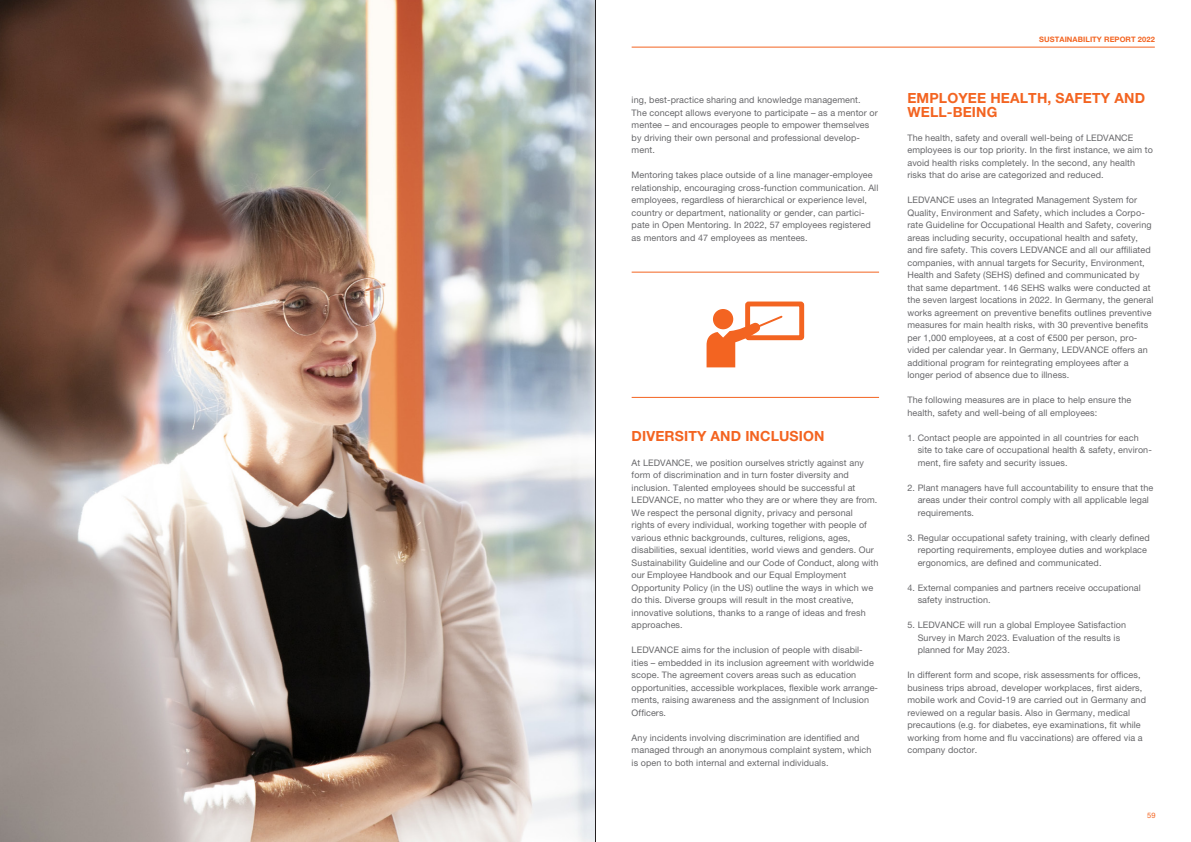
<style>
.page{position:relative;width:1191px;height:842px;background:#fff}
.page>*{position:absolute;margin:0;border:0;box-sizing:border-box;transform-origin:0 0}
.Headline_Fließtext_g{font:700 14px/14px "Helvetica Neue LT Pro";letter-spacing:.01em;color:#f36421}
.Fließtext_9_pt{font:9px/12.5px "Helvetica Neue LT Pro";letter-spacing:.01em;color:#67676a}
.Headline_Fließtext_g-2{font:9px/12.5px "Helvetica Neue LT Pro";letter-spacing:.01em;color:#67676a}
.t1{font:700 7.5px "Helvetica Neue LT Pro";letter-spacing:.01em;color:#f36421}
.t2{font:7.5px "Helvetica Neue LT Pro";color:#f36421}
</style>
<div class="page">
<hr style="left:631px;top:47px;width:523px;height:1px;background:#f36421">
<img style="left:0;top:0;width:595px;height:842px">
<hr style="left:631px;top:397px;width:248px;height:1px;background:#f36421">
<hr style="left:631px;top:272px;width:248px;height:1px;background:#f36421">
<svg style="left:706px;top:301px;width:99px;height:67px"></svg>
<hr style="left:595px;top:0;width:1px;height:842px;background:#231f20">
<p class="Fließtext_9_pt" style="left:631px;top:94px;width:248px">ing, best-practice sharing and knowledge management.<br>The concept allows everyone to participate – as a mentor or mentee – and encourages people to empower themselves by driving their own personal and professional develop&shy;ment.</p>
<p class="Fließtext_9_pt" style="left:631px;top:169px;width:248px">Mentoring takes place outside of a line manager-employee relationship, encouraging cross-function communication. All employees, regardless of hierarchical or experience level, country or department, nationality or gender, can partici&shy;pate in Open Mentoring. In 2022, 57 employees registered as mentors and 47 employees as mentees.</p>
<p class="Headline_Fließtext_g" style="left:631px;top:429px;width:194px">DIVERSITY AND INCLUSION</p>
<p class="Fließtext_9_pt" style="left:631px;top:456px;width:248px">At LEDVANCE, we position ourselves strictly against any form of discrimination and in turn foster diversity and inclusion. Talented employees should be successful at LEDVANCE, no matter who they are or where they are from.<br>We respect the personal dignity, privacy and personal<br>rights of every individual, working together with people of various ethnic backgrounds, cultures, religions, ages, disabilities, sexual identities, world views and genders. Our Sustainability Guideline and our Code of Conduct, along with our Employee Handbook and our Equal Employment Opportunity Policy (in the US) outline the ways in which we do this. Diverse groups will result in the most creative, innovative solutions, thanks to a range of ideas and fresh approaches.</p>
<p class="Fließtext_9_pt" style="left:631px;top:644px;width:248px">LEDVANCE aims for the inclusion of people with disabil&shy;ities – embedded in its inclusion agreement with worldwide scope. The agreement covers areas such as education opportunities, accessible workplaces, flexible work arrange&shy;ments, raising awareness and the assignment of Inclusion Officers.</p>
<p class="Fließtext_9_pt" style="left:631px;top:731px;width:241px">Any incidents involving discrimination are identified and managed through an anonymous complaint system, which is open to both internal and external individuals.</p>
<p class="t1" style="left:1039px;top:34px;width:117px">SUSTAINABILITY REPORT 2022</p>
<p class="Headline_Fließtext_g" style="left:907px;top:91px;width:239px">EMPLOYEE HEALTH, SAFETY AND<br>WELL-BEING</p>
<p class="Headline_Fließtext_g-2" style="left:907px;top:131px;width:247px">The health, safety and overall well-being of LEDVANCE employees is our top priority. In the first instance, we aim to avoid health risks completely. In the second, any health risks that do arise are categorized and reduced.</p>
<p class="Fließtext_9_pt" style="left:907px;top:194px;width:248px">LEDVANCE uses an Integrated Management System for Quality, Environment and Safety, which includes a Corpo&shy;rate Guideline for Occupational Health and Safety, covering areas including security, occupational health and safety, and fire safety. This covers LEDVANCE and all our affiliated companies, with annual targets for Security, Environment, Health and Safety (SEHS) defined and communicated by that same department. 146 SEHS walks were conducted at the seven largest locations in 2022. In Germany, the general works agreement on preventive benefits outlines preventive measures for main health risks, with 30 preventive benefits per 1,000 employees, at a cost of €500 per person, pro&shy;vided per calendar year. In Germany, LEDVANCE offers an additional program for reintegrating employees after a longer period of absence due to illness.</p>
<p class="Fließtext_9_pt" style="left:907px;top:394px;width:225px">The following measures are in place to help ensure the health, safety and well-being of all employees:</p>
<p class="Fließtext_9_pt" style="left:917px;top:431px;width:236px;text-indent:-10px">1. Contact people are appointed in all countries for each site to take care of occupational health &amp; safety, environ&shy;ment, fire safety and security issues.</p>
<p class="Fließtext_9_pt" style="left:917px;top:481px;width:237px;text-indent:-10px">2. Plant managers have full accountability to ensure that the areas under their control comply with all applicable legal requirements.</p>
<p class="Fließtext_9_pt" style="left:917px;top:531px;width:234px;text-indent:-10px">3. Regular occupational safety training, with clearly defined reporting requirements, employee duties and workplace ergonomics, are defined and communicated.</p>
<p class="Fließtext_9_pt" style="left:917px;top:581px;width:225px;text-indent:-10px">4. External companies and partners receive occupational safety instruction.</p>
<p class="Fließtext_9_pt" style="left:917px;top:619px;width:210px;text-indent:-10px">5. LEDVANCE will run a global Employee Satisfaction<br>Survey in March 2023. Evaluation of the results is planned for May 2023.</p>
<p class="Fließtext_9_pt" style="left:907px;top:669px;width:240px">In different form and scope, risk assessments for offices, business trips abroad, developer workplaces, first aiders, mobile work and Covid-19 are carried out in Germany and reviewed on a regular basis. Also in Germany, medical precautions (e.g. for diabetes, eye examinations, fit while working from home and flu vaccinations) are offered via a company doctor.</p>
<p class="t2" style="left:1147px;top:811px;width:10px">59</p>
</div>
